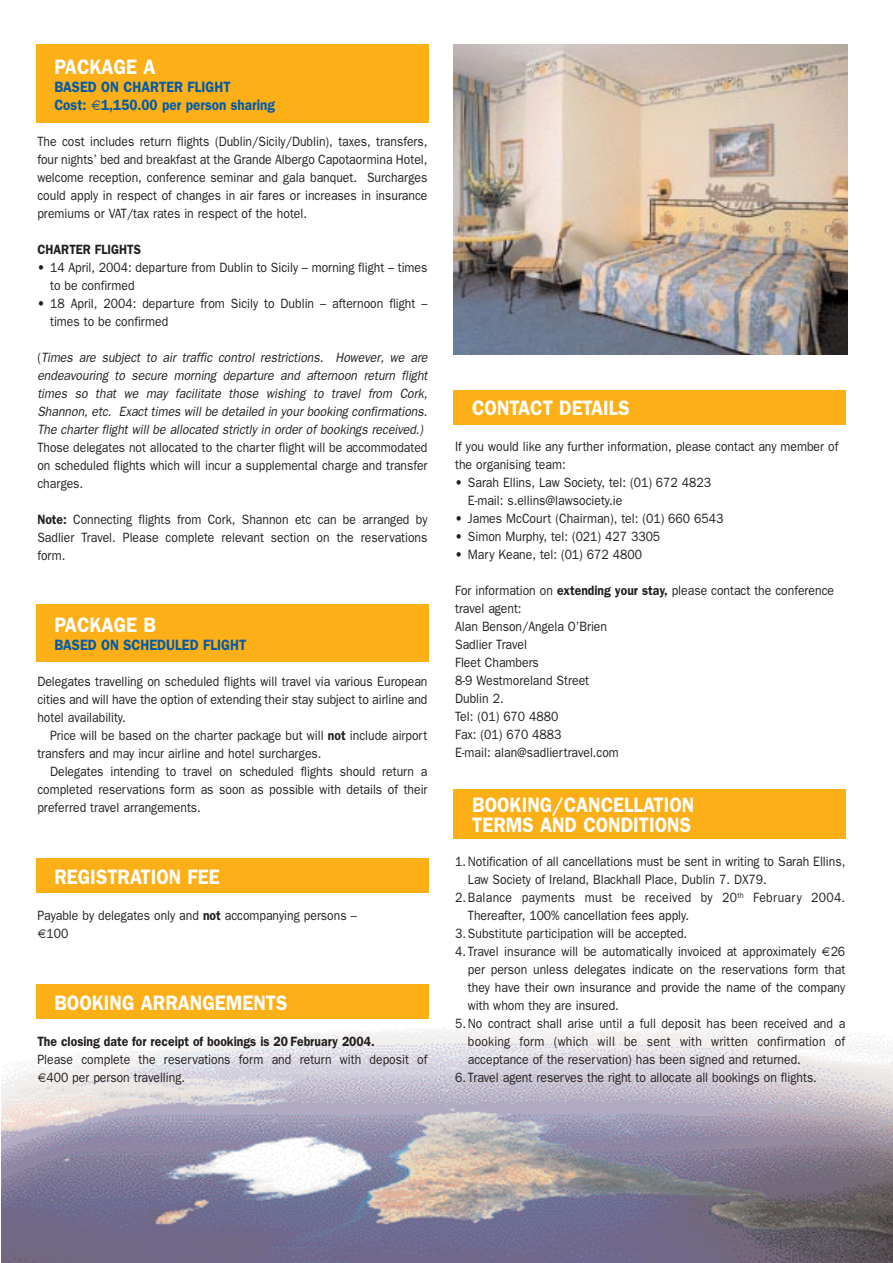
<style>
.page{position:relative;width:893px;height:1263px;background:#fff}
.page>*{position:absolute;margin:0;border:0;box-sizing:border-box;transform-origin:0 0}
.t1{font:600 21px/19.5px "Franklin Gothic";color:#fff;scale:.9 1}
.t2{font:600 15px/18px "Franklin Gothic";color:#005baa;scale:.9 1}
.t3{font:13.5px/18px "Franklin Gothic";color:#231f1f;scale:.9 1}
.t4{font:italic 13.5px/18px "Franklin Gothic";color:#231f1f;text-align:justify;scale:.9 1}
.t5{font:600 13.5px "Franklin Gothic";color:#231f1f;scale:.9 1}
.t6{font:13.5px "Franklin Gothic";letter-spacing:.025em;color:#231f1f;scale:.9 1}
.s1{font-family:"Charcoal";font-weight:400}
.s2{font-style:normal}
.s3{font-weight:600}
.s4{font-family:"Charcoal"}
</style>
<div class="page">
<div style="left:453px;top:789px;width:393px;height:49px;background:#fcaf16"></div>
<img style="left:2px;top:1026px;width:890px;height:237px">
<div style="left:453px;top:390px;width:393px;height:35px;background:#fcaf16"></div>
<div style="left:36px;top:984px;width:393px;height:35px;background:#fcaf16"></div>
<div style="left:36px;top:859px;width:393px;height:34px;background:#fcaf16"></div>
<div style="left:36px;top:604px;width:393px;height:57px;background:#fcaf16"></div>
<div style="left:36px;top:44px;width:393px;height:79px;background:#fcaf16"></div>
<img style="left:453px;top:44px;width:394px;height:311px">
<h1 class="t1" style="left:54px;top:58px;width:114px">PACKAGE A</h1>
<p class="t2" style="left:54px;top:79px;width:247px">BASED ON CHARTER FLIGHT<br>Cost: <span class="s1">Ä</span>1,150.00 per person sharing</p>
<p class="t3" style="left:37px;top:133px;width:435px;text-align:justify">The cost includes return flights (Dublin/Sicily/Dublin), taxes, transfers, four nights’ bed and breakfast at the Grande Albergo Capotaormina Hotel, welcome reception, conference seminar and gala banquet. Surcharges could apply in respect of changes in air fares or increases in insurance premiums or VAT/tax rates in respect of the hotel.</p>
<p class="t5" style="left:37px;top:244px;width:117px">CHARTER FLIGHTS</p>
<p class="t3" style="left:50px;top:259px;width:421px;text-indent:-13px">• 14 April, 2004: departure from Dublin to Sicily – morning flight – times to be confirmed</p>
<p class="t3" style="left:50px;top:295px;width:421px;text-indent:-13px">• 18 April, 2004: departure from Sicily to Dublin – afternoon flight – times to be confirmed</p>
<p class="t4" style="left:37px;top:349px;width:435px"><span class="s2">(</span>Times are subject to air traffic control restrictions. However, we are endeavouring to secure morning departure and afternoon return flight times so that we may facilitate those wishing to travel from Cork, Shannon, etc. Exact times will be detailed in your booking confirmations<span class="s2">.<br></span>The charter flight will be allocated strictly in order of bookings received.)</p>
<p class="t3" style="left:37px;top:439px;width:435px;text-align:justify">Those delegates not allocated to the charter flight will be accommodated on scheduled flights which will incur a supplemental charge and transfer charges.</p>
<p class="t3" style="left:37px;top:511px;width:435px;text-align:justify"><span class="s3">Note:</span> Connecting flights from Cork, Shannon etc can be arranged by Sadlier Travel. Please complete relevant section on the reservations form.</p>
<h1 class="t1" style="left:54px;top:616px;width:114px">PACKAGE B</h1>
<p class="t2" style="left:54px;top:637px;width:215px">BASED ON SCHEDULED FLIGHT</p>
<p class="t3" style="left:37px;top:673px;width:435px;text-align:justify">Delegates travelling on scheduled flights will travel via various European cities and will have the option of extending their stay subject to airline and hotel availability.</p>
<p class="t3" style="left:37px;top:727px;width:435px;text-indent:13px">Price will be based on the charter package but will <span class="s3">not</span> include airport transfers and may incur airline and hotel surcharges.</p>
<p class="t3" style="left:37px;top:763px;width:435px;text-align:justify;text-indent:13px">Delegates intending to travel on scheduled flights should return a completed reservations form as soon as possible with details of their preferred travel arrangements.</p>
<h1 class="t1" style="left:54px;top:868px;width:185px">REGISTRATION FEE</h1>
<p class="t3" style="left:37px;top:907px;width:356px">Payable by delegates only and <span class="s3">not</span> accompanying persons –<br><span class="s4">Ä</span>100</p>
<h1 class="t1" style="left:54px;top:994px;width:260px">BOOKING ARRANGEMENTS</h1>
<p class="t5" style="left:37px;top:1036px;width:376px">The closing date for receipt of bookings is 20 February 2004.</p>
<p class="t3" style="left:37px;top:1051px;width:435px">Please complete the reservations form and return with deposit of<br><span class="s4">Ä</span>400 per person travelling.</p>
<h1 class="t1" style="left:472px;top:399px;width:177px">CONTACT DETAILS</h1>
<p class="t3" style="left:455px;top:438px;width:427px">If you would like any further information, please contact any member of the organising team:</p>
<p class="t3" style="left:468px;top:474px;width:271px;text-indent:-13px">• Sarah Ellins, Law Society, tel: (01) 672 4823<br>E-mail: s.ellins@lawsociety.ie</p>
<p class="t3" style="left:455px;top:510px;width:299px">• James McCourt (Chairman), tel: (01) 660 6543</p>
<p class="t3" style="left:455px;top:528px;width:229px">• Simon Murphy, tel: (021) 427 3305</p>
<p class="t3" style="left:455px;top:546px;width:209px">• Mary Keane, tel: (01) 672 4800</p>
<p class="t3" style="left:455px;top:582px;width:422px">For information on <span class="s3">extending your stay,</span> please contact the conference travel agent:<br>Alan Benson/Angela O’Brien<br>Sadlier Travel<br>Fleet Chambers<br>8-9 Westmoreland Street<br>Dublin 2.<br>Tel: (01) 670 4880<br>Fax: (01) 670 4883<br>E-mail: alan@sadliertravel.com</p>
<h1 class="t1" style="left:472px;top:797px;width:248px">BOOKING/CANCELLATION<br>TERMS AND CONDITIONS</h1>
<p class="t3" style="left:455px;top:854px;width:435px">1. Notification of all cancellations must be sent in writing to Sarah Ellins,</p>
<p class="t3" style="left:468px;top:872px;width:333px">Law Society of Ireland, Blackhall Place, Dublin 7. DX79.</p>
<p class="t6" style="left:455px;top:893px;width:435px">2.Balance payments must be received by 20<sup>th</sup> February 2004.</p>
<p class="t3" style="left:468px;top:908px;width:247px">Thereafter, 100% cancellation fees apply.</p>
<p class="t3" style="left:455px;top:926px;width:259px">3. Substitute participation will be accepted.</p>
<p class="t3" style="left:468px;top:944px;width:421px;text-align:justify;text-indent:-13px">4. Travel insurance will be automatically invoiced at approximately <span class="s4">Ä</span>26 per person unless delegates indicate on the reservations form that they have their own insurance and provide the name of the company with whom they are insured.</p>
<p class="t3" style="left:468px;top:1016px;width:421px;text-align:justify;text-indent:-13px">5. No contract shall arise until a full deposit has been received and a booking form (which will be sent with written confirmation of acceptance of the reservation) has been signed and returned.</p>
<p class="t3" style="left:455px;top:1070px;width:403px">6. Travel agent reserves the right to allocate all bookings on flights.</p>
</div>
